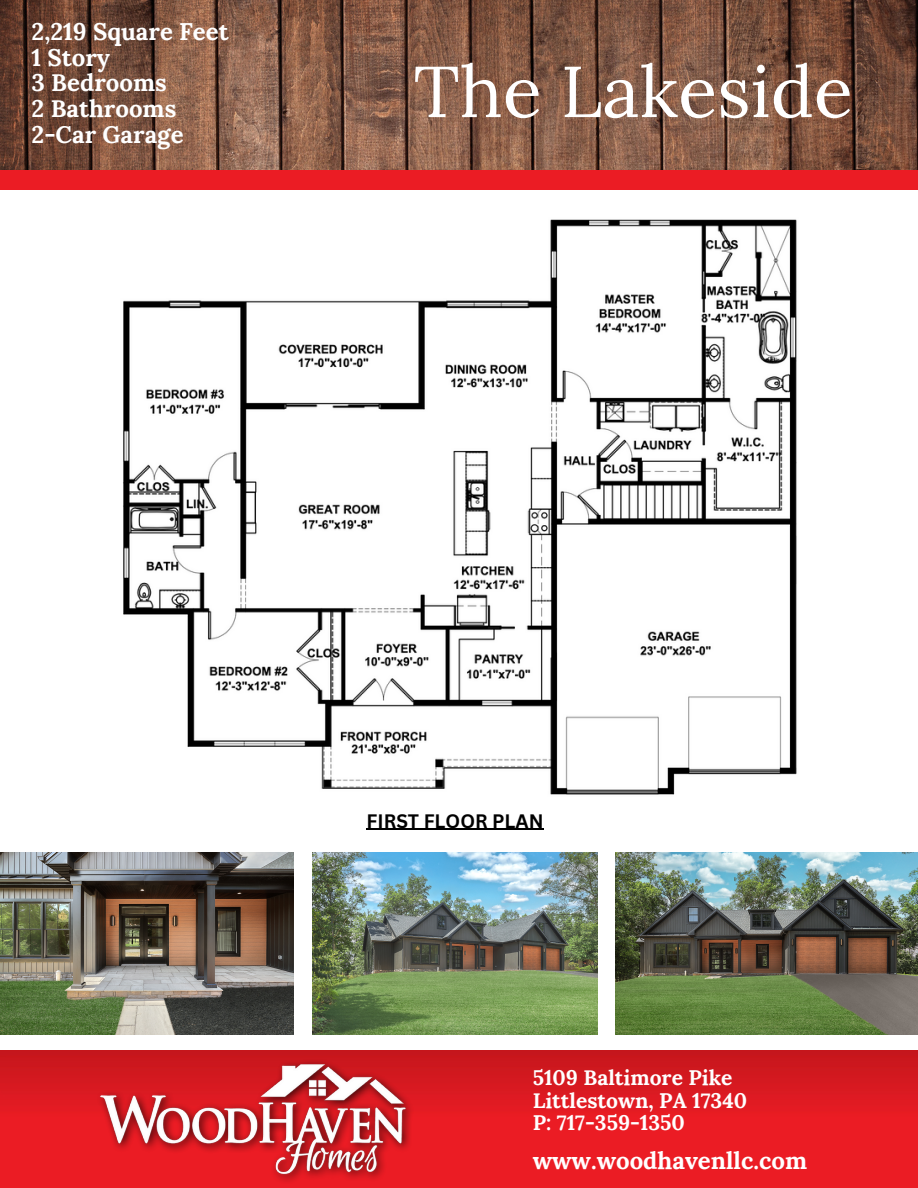
<style>
.page{position:relative;width:918px;height:1188px;background:#fff}
.page>*{position:absolute;margin:0;border:0;box-sizing:border-box;transform-origin:0 0}
.t1{font:72px "Lora";color:#fff}
.t2{font:700 24px "Lora";color:#fff}
.t3{font:700 21px "Lora";color:#fff}
.t4{font:700 18.9px "Canva Sans";color:#000}
</style>
<div class="page">
<img style="left:312px;top:853px;width:286px;height:181px">
<img style="left:616px;top:853px;width:302px;height:181px">
<img style="left:0;top:853px;width:294px;height:181px">
<img style="left:0;top:0;width:918px;height:170px">
<div style="left:0;top:170px;width:918px;height:20px;background:#eb1c24"></div>
<img style="left:0;top:1050px;width:918px;height:138px">
<img style="left:92px;top:1055px;width:327px;height:129px">
<img style="left:123px;top:219px;width:674px;height:576px">
<hr style="left:367px;top:829px;width:177px;height:1px;background:#000">
<p class="t2" style="left:32px;top:16px;width:199px">2,219 Square Feet</p>
<p class="t2" style="left:32px;top:41px;width:80px">1 Story</p>
<p class="t2" style="left:32px;top:67px;width:137px">3 Bedrooms</p>
<p class="t2" style="left:32px;top:93px;width:146px">2 Bathrooms</p>
<p class="t2" style="left:32px;top:119px;width:154px">2-Car Garage</p>
<p class="t1" style="left:414px;top:45px;width:441px">The Lakeside</p>
<p class="t4" style="left:367px;top:807px;width:179px">FIRST FLOOR PLAN</p>
<p class="t3" style="left:533px;top:1064px;width:201px">5109 Baltimore Pike</p>
<p class="t3" style="left:533px;top:1086px;width:216px">Littlestown, PA 17340</p>
<p class="t3" style="left:533px;top:1109px;width:154px">P: 717-359-1350</p>
<p class="t2" style="left:533px;top:1145px;width:276px">www.woodhavenllc.com</p>
</div>
